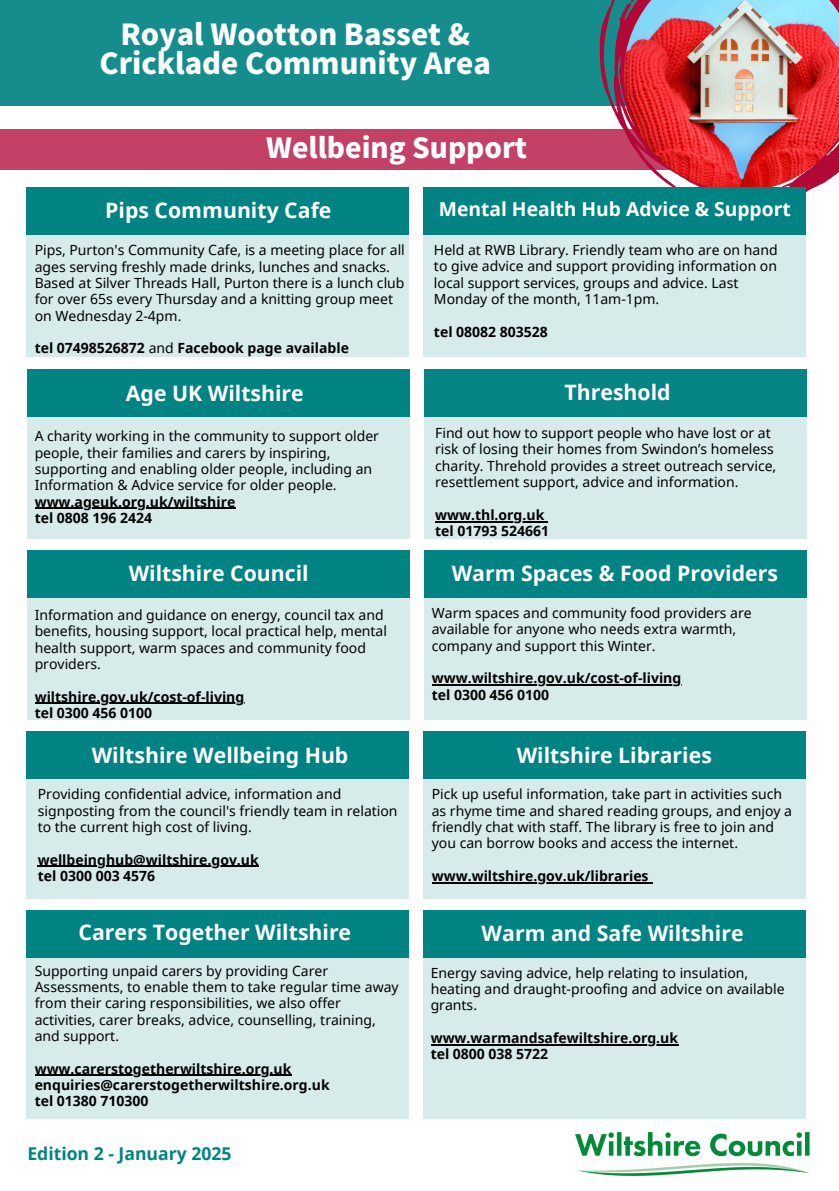
<style>
.page{position:relative;width:839px;height:1191px;background:#fff}
.page>*{position:absolute;margin:0;border:0;box-sizing:border-box;transform-origin:0 0}
.t1{font:900 28.8px/28.4px "Noto Sans JP";color:#fff;text-align:center}
.t2{font:900 27.6px "Noto Sans JP";color:#fff}
.t3{font:700 21.2px "Noto Sans";color:#fff}
.t4{font:700 19.2px "Noto Sans";color:#fff}
.t5{font:700 17.6px "Noto Sans";color:#028383}
.t6{font:14px/16.4px "Noto Sans";color:#000}
.t7{font:700 14px/16.4px "Noto Sans";color:#000}
.s1{font-weight:400}
</style>
<div class="page">
<div style="left:0;top:0;width:838px;height:106px;background:#168d8d"></div>
<img style="left:575px;top:1132px;width:234px;height:44px">
<div style="left:27px;top:598px;width:383px;height:122px;background:#d7ebeb"></div>
<svg style="left:556px;top:0;width:252px;height:248px"></svg>
<div style="left:27px;top:550px;width:383px;height:48px;background:#028383"></div>
<div style="left:0;top:129px;width:779px;height:40px;background:#c34166"></div>
<div style="left:424px;top:550px;width:382px;height:48px;background:#028383"></div>
<div style="left:424px;top:598px;width:382px;height:122px;background:#d7ebeb"></div>
<div style="left:26px;top:779px;width:383px;height:119px;background:#d7ebeb"></div>
<div style="left:26px;top:732px;width:383px;height:47px;background:#028383"></div>
<div style="left:423px;top:732px;width:382px;height:47px;background:#028383"></div>
<div style="left:423px;top:779px;width:382px;height:119px;background:#d7ebeb"></div>
<div style="left:26px;top:958px;width:383px;height:161px;background:#d7ebeb"></div>
<div style="left:26px;top:910px;width:383px;height:48px;background:#028383"></div>
<div style="left:423px;top:910px;width:382px;height:48px;background:#028383"></div>
<div style="left:423px;top:958px;width:382px;height:161px;background:#d7ebeb"></div>
<hr style="left:35px;top:703px;width:209px;height:1px;background:#000">
<hr style="left:38px;top:866px;width:221px;height:1px;background:#000">
<hr style="left:432px;top:882px;width:216px;height:1px;background:#000">
<img style="left:623px;top:0;width:215px;height:191px">
<hr style="left:432px;top:684px;width:249px;height:2px;background:#000">
<hr style="left:430px;top:1044px;width:248px;height:1px;background:#000">
<div style="left:27px;top:417px;width:383px;height:121px;background:#d7ebeb"></div>
<div style="left:27px;top:369px;width:383px;height:48px;background:#028383"></div>
<div style="left:424px;top:369px;width:382px;height:48px;background:#028383"></div>
<div style="left:424px;top:417px;width:382px;height:121px;background:#d7ebeb"></div>
<div style="left:26px;top:235px;width:383px;height:122px;background:#d7ebeb"></div>
<div style="left:26px;top:187px;width:383px;height:48px;background:#028383"></div>
<div style="left:423px;top:187px;width:382px;height:48px;background:#028383"></div>
<div style="left:423px;top:235px;width:382px;height:122px;background:#d7ebeb"></div>
<hr style="left:435px;top:521px;width:109px;height:1px;background:#000">
<hr style="left:35px;top:508px;width:200px;height:1px;background:#000">
<hr style="left:35px;top:1075px;width:256px;height:1px;background:#000">
<h4 class="t1" style="left:99px;top:19px;width:393px">Royal Wootton Basset &amp;<br>Cricklade Community Area</h4>
<p class="t2" style="left:266px;top:126px;width:262px">Wellbeing Support</p>
<h4 class="t3" style="left:105px;top:196px;width:228px">Pips Community Cafe</h4>
<p class="t4" style="left:439px;top:196px;width:353px">Mental Health Hub Advice &amp; Support</p>
<p class="t6" style="left:35px;top:242px;width:371px">Pips, Purton's Community Cafe, is a meeting place for all ages serving freshly made drinks, lunches and snacks.<br>Based at Silver Threads Hall, Purton there is a lunch club for over 65s every Thursday and a knitting group meet on Wednesday 2-4pm.</p>
<h4 class="t7" style="left:35px;top:340px;width:316px">tel 07498526872 <span class="s1">and</span> Facebook page available</h4>
<p class="t6" style="left:434px;top:241px;width:345px">Held at RWB Library. Friendly team who are on hand to give advice and support providing information on local support services, groups and advice. Last Monday of the month, 11am-1pm.</p>
<p class="t7" style="left:434px;top:323px;width:115px">tel 08082 803528</p>
<p class="t3" style="left:126px;top:378px;width:179px">Age UK Wiltshire</p>
<p class="t6" style="left:35px;top:428px;width:346px">A charity working in the community to support older people, their families and carers by inspiring, supporting and enabling older people, including an Information &amp; Advice service for older people.</p>
<h4 class="t7" style="left:35px;top:493px;width:202px">www.ageuk.org.uk/wiltshire</h4>
<p class="t7" style="left:35px;top:509px;width:119px">tel 0808 196 2424</p>
<h1 class="t3" style="left:129px;top:559px;width:181px">Wiltshire Council</h1>
<p class="t6" style="left:35px;top:606px;width:354px">Information and guidance on energy, council tax and benefits, housing support, local practical help, mental health support, warm spaces and community food providers.</p>
<h4 class="t7" style="left:35px;top:688px;width:211px">wiltshire.gov.uk/cost-of-living</h4>
<p class="t7" style="left:35px;top:704px;width:119px">tel 0300 456 0100</p>
<p class="t3" style="left:564px;top:377px;width:108px">Threshold</p>
<h4 class="t6" style="left:435px;top:425px;width:343px">Find out how to support people who have lost or at risk of losing their homes from Swindon’s homeless charity. Threhold provides a street outreach service, resettlement support, advice and information.</h4>
<p class="t7" style="left:435px;top:506px;width:115px">www.thl.org.uk tel 01793 524661</p>
<p class="t3" style="left:451px;top:559px;width:328px">Warm Spaces &amp; Food Providers</p>
<p class="t6" style="left:432px;top:604px;width:321px">Warm spaces and community food providers are available for anyone who needs extra warmth, company and support this Winter.</p>
<p class="t7" style="left:432px;top:670px;width:251px">www.wiltshire.gov.uk/cost-of-living tel 0300 456 0100</p>
<p class="t3" style="left:92px;top:740px;width:258px">Wiltshire Wellbeing Hub</p>
<h1 class="t3" style="left:516px;top:740px;width:197px">Wiltshire Libraries</h1>
<p class="t6" style="left:38px;top:786px;width:361px">Providing confidential advice, information and signposting from the council's friendly team in relation to the current high cost of living.</p>
<p class="t7" style="left:38px;top:851px;width:222px">wellbeinghub@wiltshire.gov.uk</p>
<p class="t7" style="left:38px;top:867px;width:119px">tel 0300 003 4576</p>
<p class="t3" style="left:79px;top:918px;width:274px">Carers Together Wiltshire</p>
<h4 class="t6" style="left:35px;top:962px;width:365px">Supporting unpaid carers by providing Carer Assessments, to enable them to take regular time away from their caring responsibilities, we also offer activities, carer breaks, advice, counselling, training, and support.</h4>
<p class="t7" style="left:35px;top:1060px;width:296px">www.carerstogetherwiltshire.org.uk enquiries@carerstogetherwiltshire.org.uk tel 01380 710300</p>
<p class="t5" style="left:27px;top:1141px;width:206px">Edition 2 - January 2025</p>
<p class="t6" style="left:432px;top:786px;width:362px">Pick up useful information, take part in activities such as rhyme time and shared reading groups, and enjoy a friendly chat with staff. The library is free to join and you can borrow books and access the internet.</p>
<p class="t7" style="left:432px;top:867px;width:218px">www.wiltshire.gov.uk/libraries</p>
<p class="t3" style="left:481px;top:918px;width:263px">Warm and Safe Wiltshire</p>
<h4 class="t6" style="left:430px;top:964px;width:355px">Energy saving advice, help relating to insulation, heating and draught-proofing and advice on available grants.</h4>
<p class="t7" style="left:430px;top:1029px;width:249px">www.warmandsafewiltshire.org.uk tel 0800 038 5722</p>
</div>
